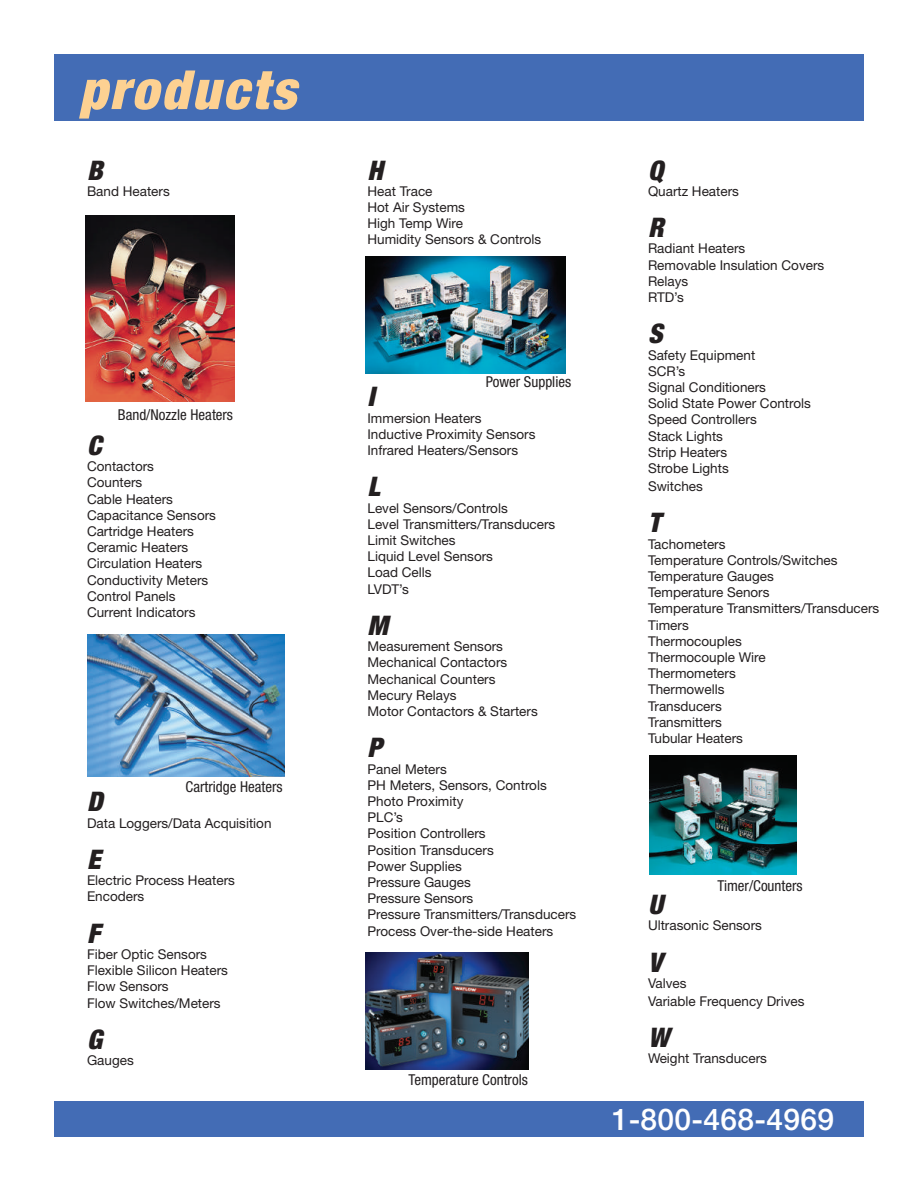
<style>
.page{position:relative;width:918px;height:1188px;background:#fff}
.page>*{position:absolute;margin:0;border:0;box-sizing:border-box;transform-origin:0 0}
.t1{font:italic 900 condensed 54px "Helvetica Neue LT Std";letter-spacing:.05em;color:#fdd192}
.t2{font:500 30px "Helvetica Neue LT Std";letter-spacing:.01em;color:#fff}
.t3{font:italic 900 condensed 27px "Helvetica Neue LT Std";color:#231f20}
.t4{font:condensed 15px "Helvetica Neue LT Std";color:#231f20}
.t5{font:13.5px/16.2px "Helvetica Neue LT Std";color:#231f20}
</style>
<div class="page">
<div style="left:54px;top:1101px;width:810px;height:36px;background:#436cb5"></div>
<div style="left:54px;top:54px;width:810px;height:67px;background:#436cb5"></div>
<img style="left:87px;top:634px;width:198px;height:142px">
<img style="left:85px;top:216px;width:149px;height:186px">
<img style="left:650px;top:756px;width:146px;height:119px">
<img style="left:365px;top:952px;width:164px;height:117px">
<img style="left:366px;top:256px;width:200px;height:118px">
<h1 class="t1" style="left:79px;top:57px;width:219px">products</h1>
<h3 class="t3" style="left:87px;top:153px;width:17px">B</h3>
<p class="t5" style="left:87px;top:183px;width:84px">Band Heaters</p>
<p class="t4" style="left:118px;top:406px;width:117px">Band/Nozzle Heaters</p>
<h3 class="t3" style="left:87px;top:429px;width:16px">C</h3>
<p class="t5" style="left:87px;top:458px;width:131px">Contactors<br>Counters<br>Cable Heaters<br>Capacitance Sensors<br>Cartridge Heaters<br>Ceramic Heaters<br>Circulation Heaters<br>Conductivity Meters<br>Control Panels<br>Current Indicators</p>
<p class="t4" style="left:186px;top:778px;width:99px">Cartridge Heaters</p>
<h3 class="t3" style="left:87px;top:785px;width:17px">D</h3>
<p class="t5" style="left:87px;top:815px;width:186px">Data Loggers/Data Acquisition</p>
<h3 class="t3" style="left:87px;top:843px;width:15px">E</h3>
<p class="t5" style="left:87px;top:872px;width:149px">Electric Process Heaters<br>Encoders</p>
<h3 class="t3" style="left:87px;top:917px;width:14px">F</h3>
<p class="t5" style="left:87px;top:946px;width:142px">Fiber Optic Sensors<br>Flexible Silicon Heaters<br>Flow Sensors<br>Flow Switches/Meters</p>
<h3 class="t3" style="left:87px;top:1023px;width:17px">G</h3>
<p class="t5" style="left:87px;top:1052px;width:48px">Gauges</p>
<h3 class="t3" style="left:368px;top:153px;width:17px">H</h3>
<p class="t5" style="left:368px;top:183px;width:175px">Heat Trace<br>Hot Air Systems<br>High Temp Wire<br>Humidity Sensors &amp; Controls</p>
<p class="t4" style="left:486px;top:373px;width:87px">Power Supplies</p>
<h3 class="t3" style="left:368px;top:380px;width:9px">I</h3>
<p class="t5" style="left:368px;top:410px;width:170px">Immersion Heaters<br>Inductive Proximity Sensors<br>Infrared Heaters/Sensors</p>
<h3 class="t3" style="left:368px;top:470px;width:14px">L</h3>
<p class="t5" style="left:368px;top:500px;width:189px">Level Sensors/Controls<br>Level Transmitters/Transducers<br>Limit Switches<br>Liquid Level Sensors<br>Load Cells<br>LVDT’s</p>
<h3 class="t3" style="left:368px;top:609px;width:22px">M</h3>
<p class="t5" style="left:368px;top:638px;width:172px">Measurement Sensors<br>Mechanical Contactors<br>Mechanical Counters<br>Mecury Relays<br>Motor Contactors &amp; Starters</p>
<h3 class="t3" style="left:368px;top:731px;width:16px">P</h3>
<p class="t5" style="left:368px;top:761px;width:210px">Panel Meters<br>PH Meters, Sensors, Controls<br>Photo Proximity<br>PLC’s<br>Position Controllers<br>Position Transducers<br>Power Supplies<br>Pressure Gauges<br>Pressure Sensors<br>Pressure Transmitters/Transducers<br>Process Over-the-side Heaters</p>
<p class="t4" style="left:409px;top:1071px;width:121px">Temperature Controls</p>
<h3 class="t3" style="left:648px;top:153px;width:17px">Q</h3>
<p class="t5" style="left:648px;top:183px;width:92px">Quartz Heaters</p>
<h3 class="t3" style="left:648px;top:211px;width:17px">R</h3>
<p class="t5" style="left:648px;top:240px;width:178px">Radiant Heaters<br>Removable Insulation Covers<br>Relays<br>RTD’s</p>
<h3 class="t3" style="left:648px;top:317px;width:16px">S</h3>
<p class="t5" style="left:648px;top:347px;width:164px">Safety Equipment<br>SCR’s<br>Signal Conditioners<br>Solid State Power Controls<br>Speed Controllers<br>Stack Lights<br>Strip Heaters<br>Strobe Lights</p>
<p class="t5" style="left:648px;top:478px;width:56px">Switches</p>
<h3 class="t3" style="left:648px;top:506px;width:14px">T</h3>
<p class="t5" style="left:648px;top:536px;width:233px">Tachometers<br>Temperature Controls/Switches<br>Temperature Gauges<br>Temperature Senors<br>Temperature Transmitters/Transducers<br>Timers<br>Thermocouples<br>Thermocouple Wire<br>Thermometers<br>Thermowells<br>Transducers<br>Transmitters<br>Tubular Heaters</p>
<p class="t4" style="left:717px;top:877px;width:87px">Timer/Counters</p>
<h3 class="t3" style="left:648px;top:888px;width:17px">U</h3>
<p class="t5" style="left:648px;top:917px;width:115px">Ultrasonic Sensors</p>
<h3 class="t3" style="left:648px;top:945px;width:16px">V</h3>
<p class="t5" style="left:648px;top:974px;width:158px;line-height:18px">Valves<br>Variable Frequency Drives</p>
<h3 class="t3" style="left:648px;top:1021px;width:23px">W</h3>
<p class="t5" style="left:648px;top:1050px;width:121px">Weight Transducers</p>
<h2 class="t2" style="left:612px;top:1101px;width:224px">1-800-468-4969</h2>
</div>
